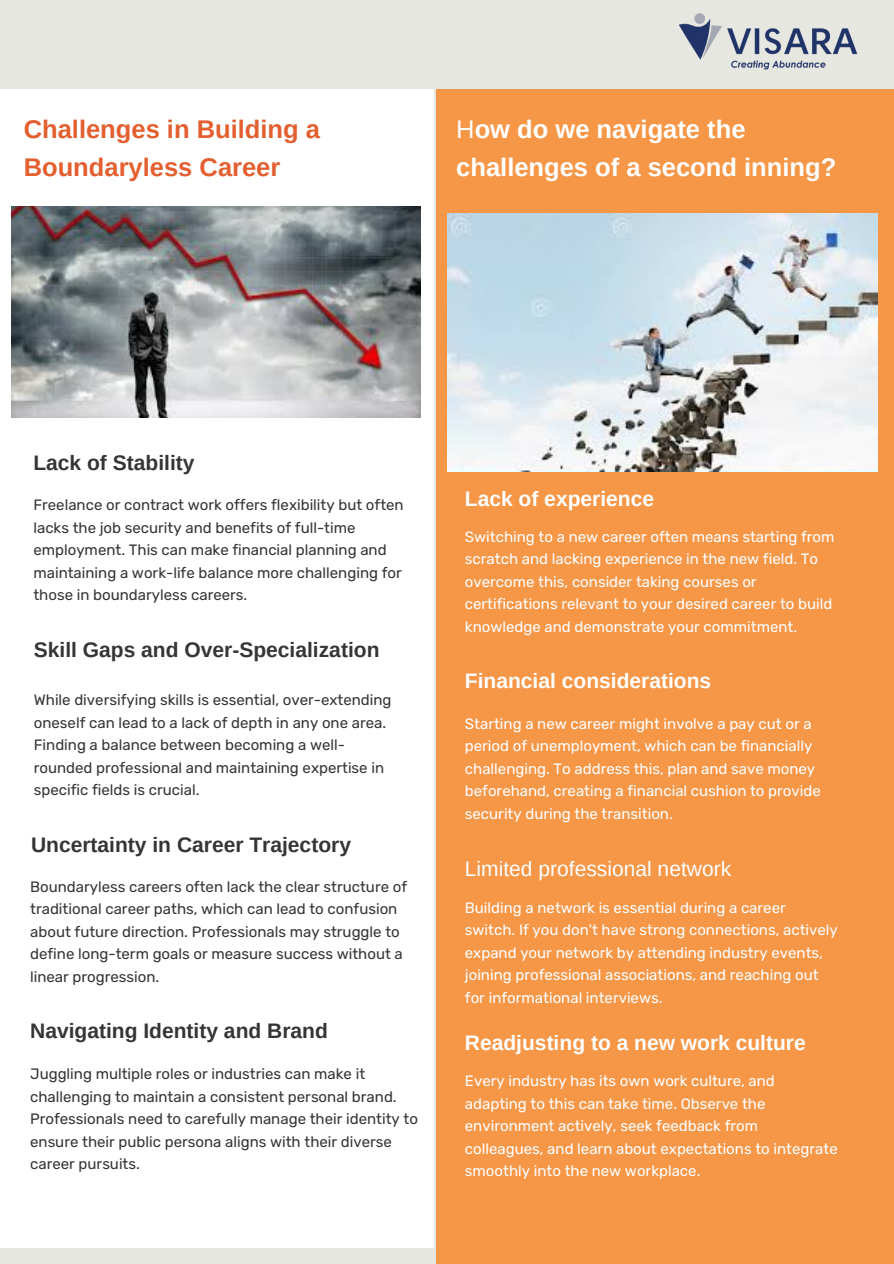
<style>
.page{position:relative;width:894px;height:1264px;background:#fff}
.page>*{position:absolute;margin:0;border:0;box-sizing:border-box;transform-origin:0 0}
.t1{font:700 25.5px/38.2px "Arimo";color:#fff}
.t2{font:700 25.5px/38.2px "Arimo";color:#e35f2f}
.t3{font:700 21px "Arimo";color:#353537}
.t4{font:700 21px "Arimo";color:#fff}
.t5{font:21px "Arimo";color:#fff}
.t6{font:15px/22.5px "Rubik";color:#353537}
.t7{font:15px/22.5px "Rubik";color:#fff}
.s1{font-weight:400}
</style>
<div class="page">
<div style="left:0;top:0;width:893px;height:1263px;background:#e6e7e1"></div>
<div style="left:0;top:89px;width:434px;height:1158px;background:#fff"></div>
<div style="left:437px;top:89px;width:456px;height:1174px;background:#f69647"></div>
<img style="left:12px;top:206px;width:408px;height:212px">
<img style="left:447px;top:214px;width:430px;height:257px">
<img style="left:679px;top:13px;width:179px;height:57px">
<h1 class="t2" style="left:24px;top:110px;width:298px">Challenges in Building a<br>Boundaryless Career</h1>
<h1 class="t1" style="left:456px;top:110px;width:381px"><span class="s1">H</span>ow do we navigate the challenges of a second inning?</h1>
<h2 class="t3" style="left:33px;top:451px;width:163px">Lack of Stability</h2>
<p class="t6" style="left:33px;top:493px;width:372px">Freelance or contract work offers flexibility but often lacks the job security and benefits of full-time employment. This can make financial planning and maintaining a work-life balance more challenging for those in boundaryless careers.</p>
<h2 class="t3" style="left:34px;top:637px;width:347px">Skill Gaps and Over-Specialization</h2>
<p class="t6" style="left:34px;top:689px;width:359px">While diversifying skills is essential, over-extending oneself can lead to a lack of depth in any one area.<br>Finding a balance between becoming a well&shy;rounded professional and maintaining expertise in specific fields is crucial.</p>
<h2 class="t3" style="left:31px;top:832px;width:321px">Uncertainty in Career Trajectory</h2>
<p class="t6" style="left:30px;top:875px;width:378px">Boundaryless careers often lack the clear structure of traditional career paths, which can lead to confusion about future direction. Professionals may struggle to define long-term goals or measure success without a linear progression.</p>
<h2 class="t3" style="left:30px;top:1018px;width:299px">Navigating Identity and Brand</h2>
<p class="t6" style="left:30px;top:1062px;width:389px">Juggling multiple roles or industries can make it challenging to maintain a consistent personal brand.<br>Professionals need to carefully manage their identity to ensure their public persona aligns with their diverse career pursuits.</p>
<h2 class="t4" style="left:465px;top:487px;width:191px">Lack of experience</h2>
<p class="t7" style="left:465px;top:525px;width:371px">Switching to a new career often means starting from scratch and lacking experience in the new field. To overcome this, consider taking courses or certifications relevant to your desired career to build knowledge and demonstrate your commitment.</p>
<h2 class="t4" style="left:465px;top:669px;width:248px">Financial considerations</h2>
<p class="t7" style="left:465px;top:712px;width:357px">Starting a new career might involve a pay cut or a period of unemployment, which can be financially challenging. To address this, plan and save money beforehand, creating a financial cushion to provide security during the transition.</p>
<h2 class="t5" style="left:465px;top:857px;width:268px">Limited professional network</h2>
<p class="t7" style="left:465px;top:896px;width:374px">Building a network is essential during a career switch. If you don't have strong connections, actively expand your network by attending industry events, joining professional associations, and reaching out for informational interviews.</p>
<h2 class="t4" style="left:465px;top:1031px;width:342px">Readjusting to a new work culture</h2>
<p class="t7" style="left:465px;top:1069px;width:374px">Every industry has its own work culture, and adapting to this can take time. Observe the environment actively, seek feedback from colleagues, and learn about expectations to integrate smoothly into the new workplace.</p>
</div>
